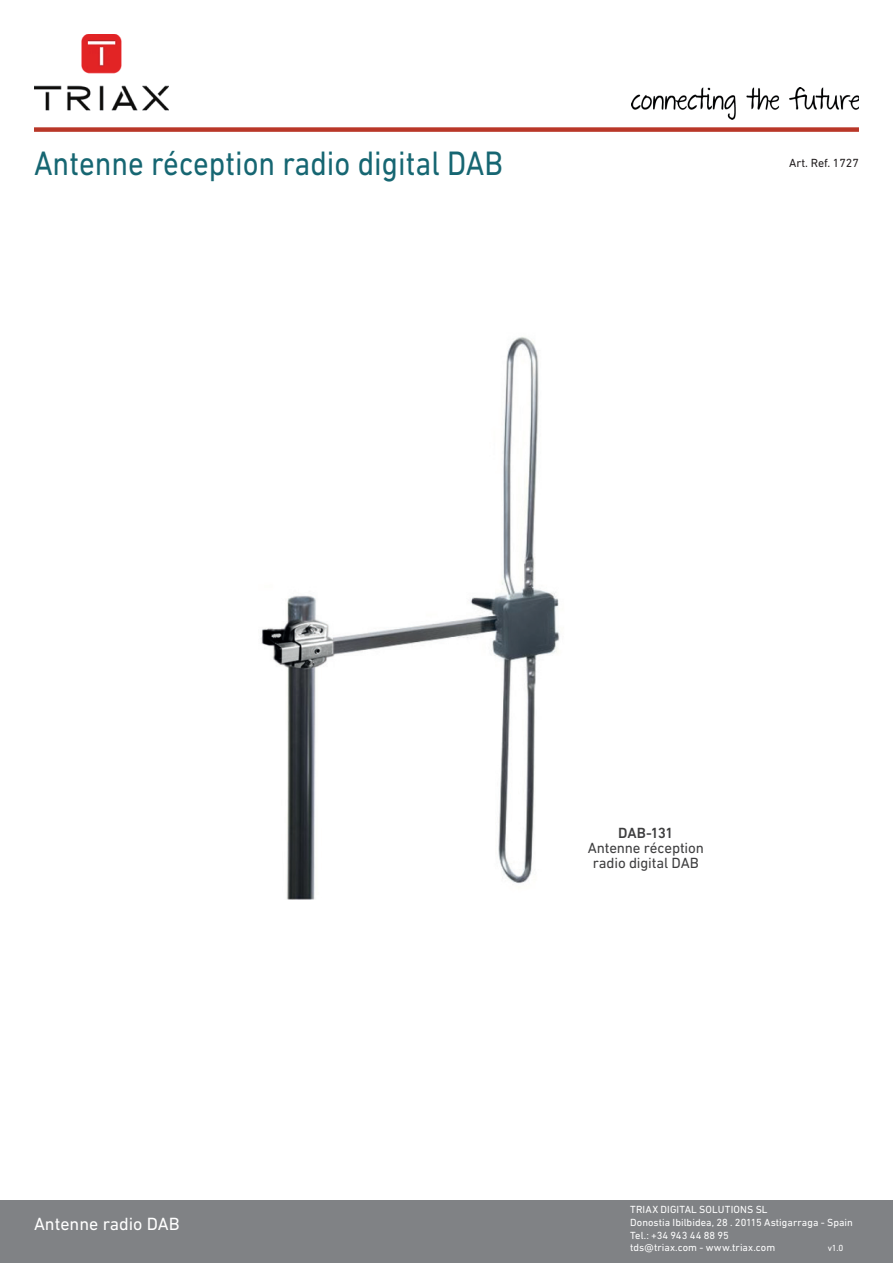
<style>
.page{position:relative;width:893px;height:1263px;background:#fff}
.page>*{position:absolute;margin:0;border:0;box-sizing:border-box;transform-origin:0 0}
.t1{font:34.5px "DIN Next LT Pro";color:#166672;scale:.89 1}
.t2{font:18px "DIN Next LT Pro";color:#fff}
.t3{font:15px/15px "DIN Next LT Pro";letter-spacing:-.01em;color:#3e3e3f;text-align:center}
.t4{font:500 15px "DIN Next LT Pro";letter-spacing:-.03em;color:#3e3e3f}
.t5{font:12px "DIN Next LT Pro";color:#231f20}
.t6{font:10.5px/12.6px "DIN Next LT Pro";letter-spacing:.005em;color:#fff}
.t7{font:9px "DIN Next LT Pro";color:#fff}
</style>
<div class="page">
<img style="left:261px;top:337px;width:299px;height:562px">
<img style="left:632px;top:88px;width:227px;height:31px">
<img style="left:34px;top:34px;width:134px;height:77px">
<div style="left:34px;top:127px;width:825px;height:5px;background:#b93728"></div>
<div style="left:0;top:1200px;width:893px;height:63px;background:#808285"></div>
<h1 class="t1" style="left:34px;top:143px;width:529px">Antenne réception radio digital DAB</h1>
<p class="t5" style="left:789px;top:156px;width:71px">Art. Ref. 1727</p>
<h2 class="t2" style="left:34px;top:1213px;width:147px">Antenne radio DAB</h2>
<h3 class="t4" style="left:618px;top:824px;width:57px">DAB-131</h3>
<h3 class="t3" style="left:588px;top:840px;width:118px">Antenne réception radio digital DAB</h3>
<p class="t6" style="left:630px;top:1203px;width:224px">TRIAX DIGITAL SOLUTIONS SL<br>Donostia Ibilbidea, 28 . 20115 Astigarraga - Spain<br>Tel.: +34 943 44 88 95<br>tds@triax.com - www.triax.com</p>
<p class="t7" style="left:828px;top:1243px;width:17px">v1.0</p>
</div>
